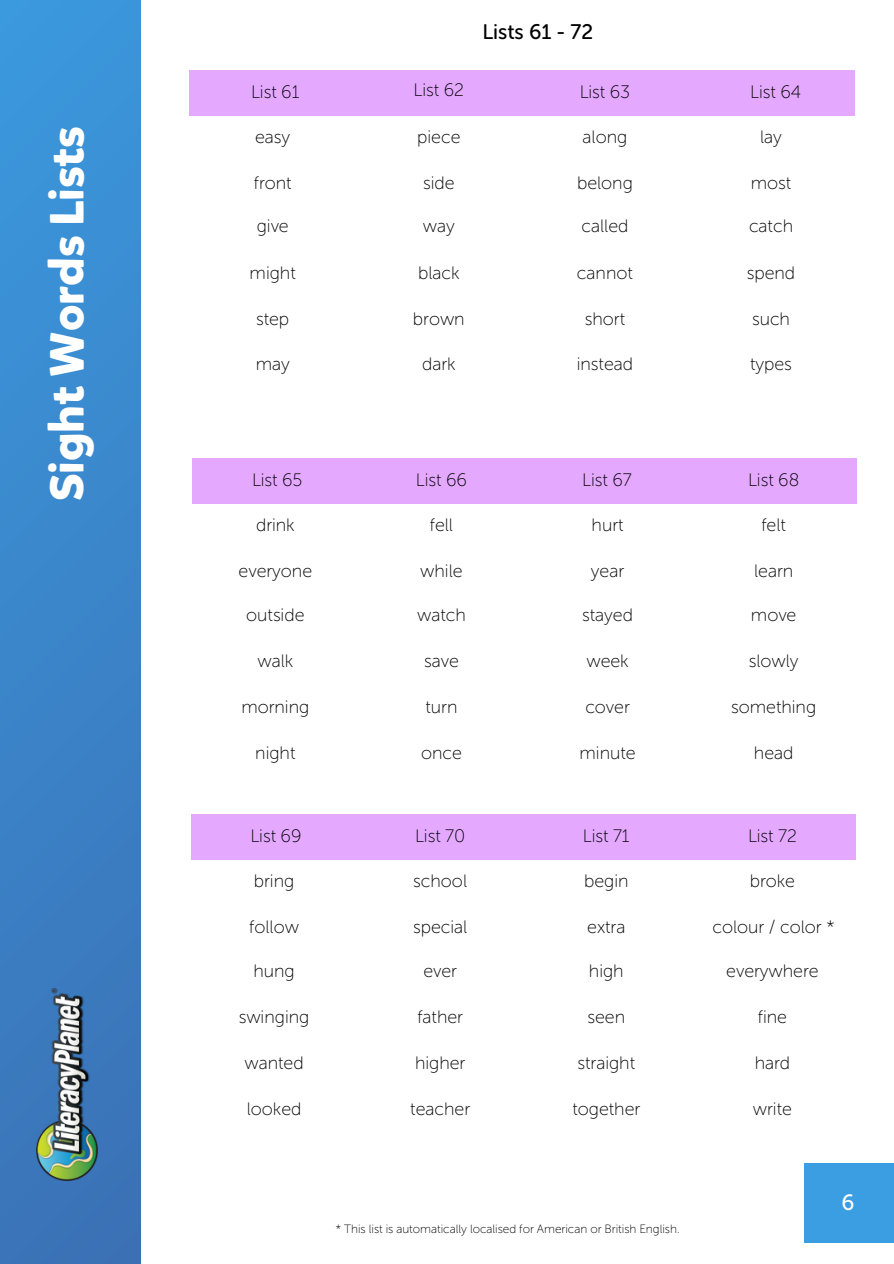
<style>
.page{position:relative;width:894px;height:1264px;background:#fff}
.page>*{position:absolute;margin:0;border:0;box-sizing:border-box;transform-origin:0 0}
.t1{font:47.25px "Mikado Bold DEMO";color:#fff}
.t2{font:22.05px "Museo Sans Rounded 500";color:#fff}
.t3{font:21px "Museo Sans Rounded 500";color:#000}
.t4{font:18px "Museo Sans Rounded 100";color:#000}
.t5{font:12px "Museo Sans Rounded 100";color:#000}
</style>
<div class="page">
<div style="left:0;top:0;width:141px;height:1263px;background:linear-gradient(to bottom,#3b97dc,#3b72b6)"></div>
<img style="left:36px;top:988px;width:61px;height:192px">
<div style="left:804px;top:1162px;width:89px;height:80px;background:#3b9de2"></div>
<div style="left:190px;top:70px;width:166px;height:46px;background:#e4a8ff"></div>
<div style="left:356px;top:70px;width:165px;height:46px;background:#e4a8ff"></div>
<div style="left:521px;top:70px;width:166px;height:46px;background:#e4a8ff"></div>
<div style="left:687px;top:70px;width:166px;height:46px;background:#e4a8ff"></div>
<div style="left:192px;top:458px;width:166px;height:46px;background:#e4a8ff"></div>
<div style="left:358px;top:458px;width:166px;height:46px;background:#e4a8ff"></div>
<div style="left:524px;top:458px;width:166px;height:46px;background:#e4a8ff"></div>
<div style="left:690px;top:458px;width:166px;height:46px;background:#e4a8ff"></div>
<div style="left:191px;top:814px;width:166px;height:46px;background:#e4a8ff"></div>
<div style="left:357px;top:814px;width:166px;height:46px;background:#e4a8ff"></div>
<div style="left:523px;top:814px;width:166px;height:46px;background:#e4a8ff"></div>
<div style="left:689px;top:814px;width:166px;height:46px;background:#e4a8ff"></div>
<h3 class="t4" style="left:251px;top:81px;width:50px">List 61</h3>
<h3 class="t4" style="left:413px;top:79px;width:52px">List 62</h3>
<h3 class="t3" style="left:482px;top:20px;width:112px">Lists 61 - 72</h3>
<h3 class="t4" style="left:579px;top:81px;width:52px">List 63</h3>
<h3 class="t4" style="left:750px;top:81px;width:52px">List 64</h3>
<p class="t1" style="left:36px;top:501px;width:377px;rotate:-90deg">Sight Words Lists</p>
<h2 class="t4" style="left:255px;top:126px;width:37px">easy</h2>
<h3 class="t4" style="left:417px;top:126px;width:45px">piece</h3>
<h3 class="t4" style="left:582px;top:126px;width:46px">along</h3>
<h3 class="t4" style="left:760px;top:126px;width:23px">lay</h3>
<h3 class="t4" style="left:254px;top:172px;width:39px">front</h3>
<h3 class="t4" style="left:257px;top:215px;width:33px">give</h3>
<h3 class="t4" style="left:249px;top:262px;width:48px">might</h3>
<h3 class="t4" style="left:423px;top:172px;width:33px">side</h3>
<h3 class="t4" style="left:423px;top:215px;width:33px">way</h3>
<h3 class="t4" style="left:418px;top:262px;width:43px">black</h3>
<h3 class="t4" style="left:577px;top:172px;width:57px">belong</h3>
<h3 class="t4" style="left:581px;top:215px;width:48px">called</h3>
<h3 class="t4" style="left:577px;top:262px;width:57px">cannot</h3>
<h3 class="t4" style="left:750px;top:172px;width:42px">most</h3>
<h3 class="t4" style="left:748px;top:215px;width:46px">catch</h3>
<h3 class="t4" style="left:746px;top:262px;width:50px">spend</h3>
<h3 class="t4" style="left:256px;top:308px;width:35px">step</h3>
<h3 class="t4" style="left:413px;top:308px;width:53px">brown</h3>
<h3 class="t4" style="left:584px;top:308px;width:42px">short</h3>
<h3 class="t4" style="left:751px;top:308px;width:39px">such</h3>
<h3 class="t4" style="left:576px;top:353px;width:58px">instead</h3>
<h3 class="t4" style="left:255px;top:353px;width:36px">may</h3>
<h3 class="t4" style="left:422px;top:353px;width:35px">dark</h3>
<h3 class="t4" style="left:750px;top:353px;width:43px">types</h3>
<h3 class="t4" style="left:252px;top:469px;width:52px">List 65</h3>
<h3 class="t4" style="left:416px;top:469px;width:52px">List 66</h3>
<h3 class="t4" style="left:582px;top:469px;width:51px">List 67</h3>
<h3 class="t4" style="left:747px;top:469px;width:53px">List 68</h3>
<h3 class="t4" style="left:256px;top:514px;width:40px">drink</h3>
<h3 class="t4" style="left:238px;top:560px;width:75px">everyone</h3>
<h3 class="t4" style="left:246px;top:603px;width:60px">outside</h3>
<h3 class="t4" style="left:257px;top:650px;width:37px">walk</h3>
<h3 class="t4" style="left:429px;top:514px;width:25px">fell</h3>
<h3 class="t4" style="left:420px;top:560px;width:44px">while</h3>
<h3 class="t4" style="left:417px;top:603px;width:50px">watch</h3>
<h3 class="t4" style="left:424px;top:650px;width:36px">save</h3>
<h3 class="t4" style="left:591px;top:514px;width:33px">hurt</h3>
<h3 class="t4" style="left:590px;top:560px;width:35px">year</h3>
<h3 class="t4" style="left:582px;top:603px;width:52px">stayed</h3>
<h3 class="t4" style="left:586px;top:650px;width:44px">week</h3>
<h3 class="t4" style="left:761px;top:514px;width:26px">felt</h3>
<h3 class="t4" style="left:754px;top:560px;width:41px">learn</h3>
<h3 class="t4" style="left:750px;top:603px;width:47px">move</h3>
<h3 class="t4" style="left:748px;top:650px;width:51px">slowly</h3>
<h3 class="t4" style="left:241px;top:696px;width:69px">morning</h3>
<h3 class="t4" style="left:425px;top:696px;width:33px">turn</h3>
<h3 class="t4" style="left:585px;top:696px;width:46px">cover</h3>
<h3 class="t4" style="left:731px;top:696px;width:86px">something</h3>
<h3 class="t4" style="left:255px;top:741px;width:42px">night</h3>
<h3 class="t4" style="left:421px;top:741px;width:42px">once</h3>
<h3 class="t4" style="left:579px;top:741px;width:58px">minute</h3>
<h3 class="t4" style="left:753px;top:741px;width:41px">head</h3>
<h3 class="t4" style="left:250px;top:824px;width:52px">List 69</h3>
<h3 class="t4" style="left:415px;top:824px;width:52px">List 70</h3>
<h3 class="t4" style="left:582px;top:824px;width:48px">List 71</h3>
<h3 class="t4" style="left:747px;top:824px;width:50px">List 72</h3>
<h3 class="t4" style="left:254px;top:870px;width:42px">bring</h3>
<h3 class="t4" style="left:413px;top:870px;width:55px">school</h3>
<h3 class="t4" style="left:584px;top:870px;width:46px">begin</h3>
<h3 class="t4" style="left:749px;top:870px;width:47px">broke</h3>
<h3 class="t4" style="left:249px;top:916px;width:51px">follow</h3>
<h3 class="t4" style="left:253px;top:959px;width:43px">hung</h3>
<h3 class="t4" style="left:239px;top:1006px;width:72px">swinging</h3>
<h3 class="t4" style="left:413px;top:916px;width:56px">special</h3>
<h3 class="t4" style="left:423px;top:959px;width:35px">ever</h3>
<h3 class="t4" style="left:417px;top:1006px;width:47px">father</h3>
<h3 class="t4" style="left:587px;top:916px;width:40px">extra</h3>
<h3 class="t4" style="left:588px;top:959px;width:36px">high</h3>
<h3 class="t4" style="left:587px;top:1006px;width:39px">seen</h3>
<h3 class="t4" style="left:712px;top:916px;width:124px">colour / color *</h3>
<h3 class="t4" style="left:726px;top:959px;width:94px">everywhere</h3>
<h3 class="t4" style="left:757px;top:1006px;width:31px">fine</h3>
<h3 class="t4" style="left:244px;top:1052px;width:61px">wanted</h3>
<h3 class="t4" style="left:415px;top:1052px;width:52px">higher</h3>
<h3 class="t4" style="left:577px;top:1052px;width:59px">straight</h3>
<h3 class="t4" style="left:754px;top:1052px;width:37px">hard</h3>
<h3 class="t4" style="left:247px;top:1097px;width:56px">looked</h3>
<h3 class="t4" style="left:410px;top:1097px;width:61px">teacher</h3>
<h3 class="t4" style="left:572px;top:1097px;width:69px">together</h3>
<h3 class="t4" style="left:752px;top:1097px;width:40px">write</h3>
<p class="t5" style="left:335px;top:1222px;width:345px">* This list is automatically localised for American or British English.</p>
<h1 class="t2" style="left:841px;top:1188px;width:15px">6</h1>
</div>
